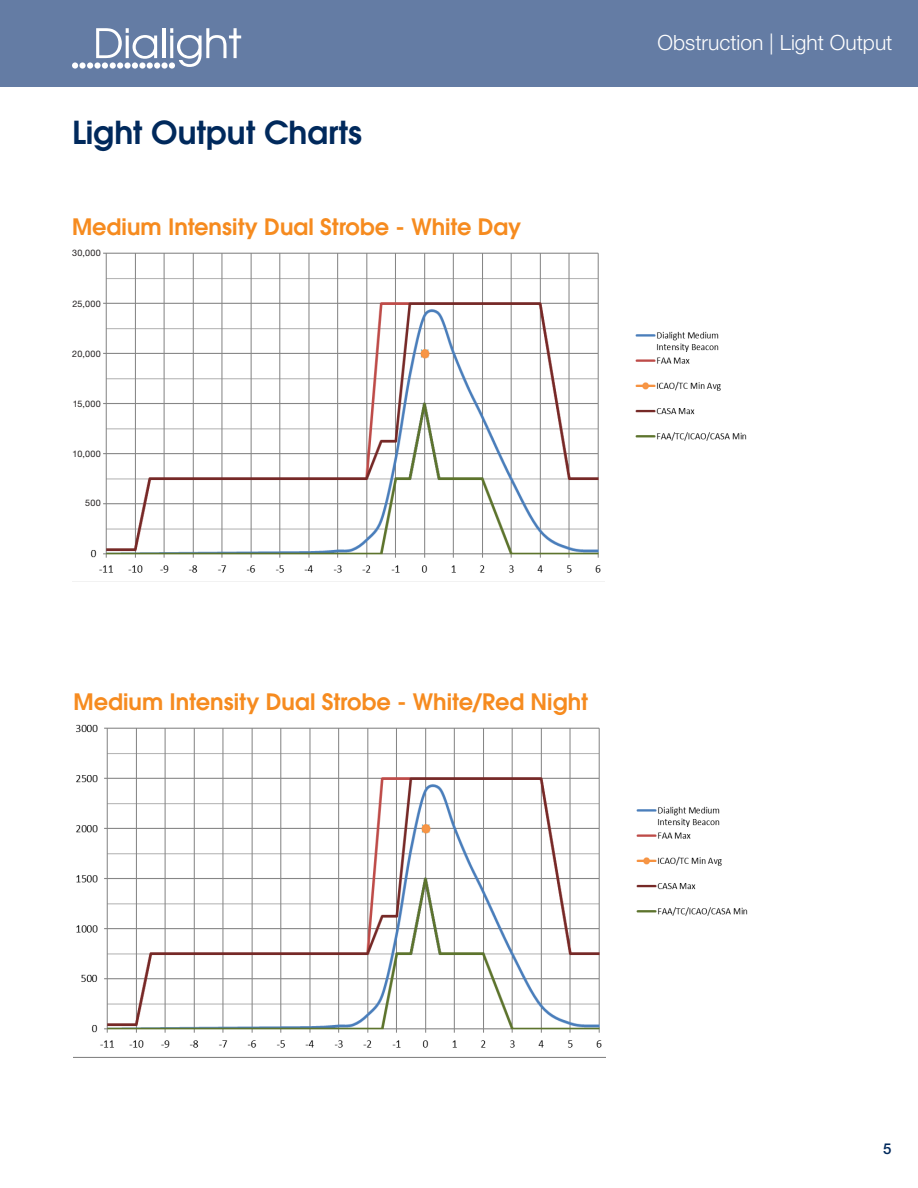
<style>
.page{position:relative;width:918px;height:1188px;background:#fff}
.page>*{position:absolute;margin:0;border:0;box-sizing:border-box;transform-origin:0 0}
.t1{font:600 31.5px "ITC Avant Garde Std";color:#00295c}
.t2{font:600 22.5px "ITC Avant Garde Std";color:#f68b1f}
.t3{font:300 21px "Helvetica Neue LT Std";color:#fff}
.t4{font:500 15px "Helvetica Neue LT Std";color:#00295c}
.t5{font:9px "Helvetica Neue LT Std";letter-spacing:.04em;color:#231f20}
</style>
<div class="page">
<div style="left:0;top:0;width:918px;height:86px;background:#647ca4"></div>
<div style="left:169px;top:62px;width:6px;height:7px;background:#fff;border-radius:50%"></div>
<svg style="left:161px;top:62px;width:7px;height:7px"></svg>
<div style="left:154px;top:62px;width:6px;height:7px;background:#fff;border-radius:50%"></div>
<div style="left:147px;top:62px;width:6px;height:7px;background:#fff;border-radius:50%"></div>
<svg style="left:139px;top:62px;width:7px;height:7px"></svg>
<div style="left:132px;top:62px;width:6px;height:7px;background:#fff;border-radius:50%"></div>
<svg style="left:124px;top:62px;width:7px;height:7px"></svg>
<div style="left:117px;top:62px;width:6px;height:7px;background:#fff;border-radius:50%"></div>
<div style="left:110px;top:62px;width:6px;height:7px;background:#fff;border-radius:50%"></div>
<div style="left:102px;top:62px;width:6px;height:7px;background:#fff;border-radius:50%"></div>
<svg style="left:94px;top:62px;width:7px;height:7px"></svg>
<div style="left:87px;top:62px;width:6px;height:7px;background:#fff;border-radius:50%"></div>
<svg style="left:79px;top:62px;width:7px;height:7px"></svg>
<div style="left:72px;top:62px;width:6px;height:7px;background:#fff;border-radius:50%"></div>
<svg style="left:96px;top:28px;width:62px;height:31px"></svg>
<hr style="left:162px;top:28px;width:3px;height:30px;background:#fff">
<svg style="left:170px;top:28px;width:72px;height:39px"></svg>
<img style="left:72px;top:252px;width:532px;height:330px">
<img style="left:73px;top:724px;width:533px;height:333px">
<img style="left:635px;top:331px;width:112px;height:110px">
<img style="left:636px;top:806px;width:112px;height:110px">
<div style="left:61px;top:239px;width:40px;height:290px;background:#fff"></div>
<h1 class="t1" style="left:72px;top:112px;width:291px">Light Output Charts</h1>
<p class="t2" style="left:72px;top:212px;width:451px">Medium Intensity Dual Strobe - White Day</p>
<p class="t5" style="left:72px;top:248px;width:30px">30,000</p>
<p class="t5" style="left:72px;top:299px;width:30px">25,000</p>
<p class="t5" style="left:72px;top:348px;width:30px">20,000</p>
<p class="t5" style="left:73px;top:398px;width:30px">15,000</p>
<p class="t5" style="left:73px;top:448px;width:30px">10,000</p>
<p class="t5" style="left:85px;top:498px;width:17px">500</p>
<p class="t3" style="left:658px;top:30px;width:236px">Obstruction | Light Output</p>
<p class="t2" style="left:74px;top:687px;width:516px">Medium Intensity Dual Strobe - White/Red Night</p>
<p class="t4" style="left:883px;top:1140px;width:10px">5</p>
</div>
